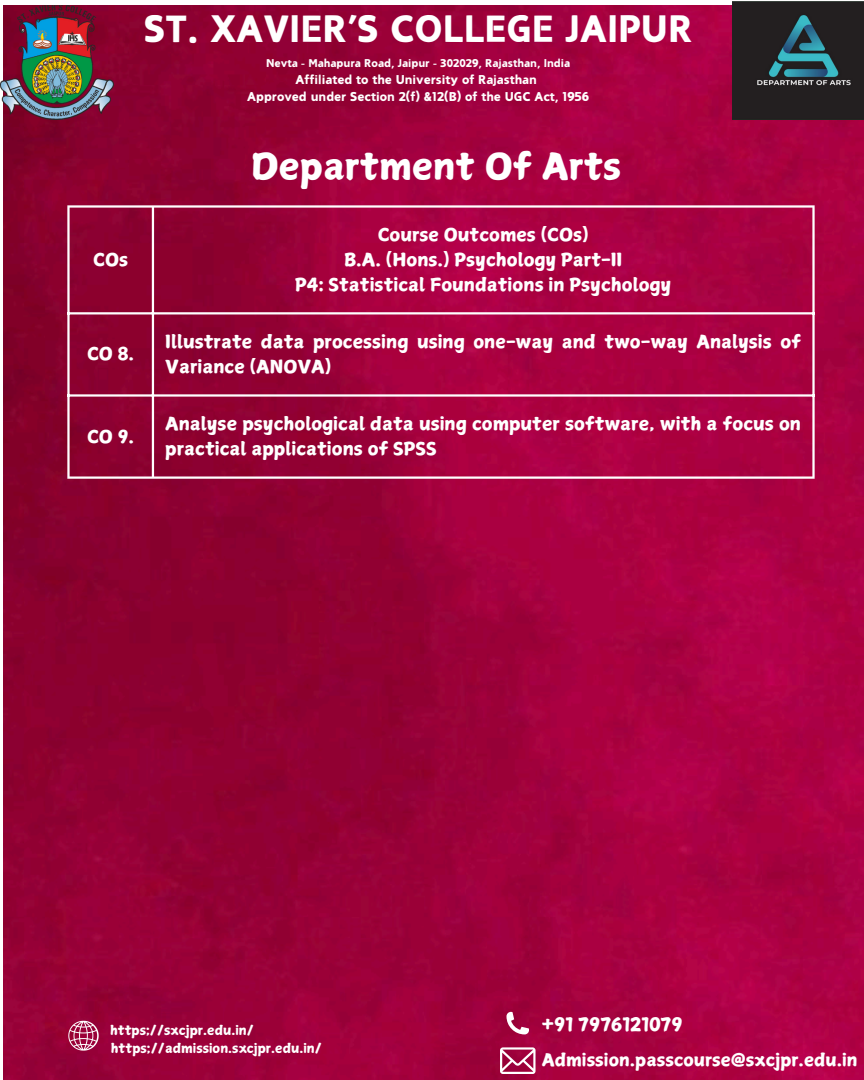
<style>
.page{position:relative;width:864px;height:1080px;background:#fff}
.page>*{position:absolute;margin:0;border:0;box-sizing:border-box;transform-origin:0 0}
.t1{font:900 38.17px "Canva Dainty";color:#fff}
.t2{font:36px "Canva Surname Fu";color:#fff}
.t3{font:18.75px "Canva Surname Fu";color:#fff}
.t4{font:18px/24.8px "Canva Surname Fu";color:#fff}
.t5{font:17.25px "Canva Surname Fu";color:#fff}
.t6{font:900 12.83px "Canva Dainty";color:#fff}
.t7{font:12.75px/17.4px "Canva Surname Fu";color:#fff}
.t8{font:900 11.32px "Canva Dainty";color:#fff}
</style>
<div class="page">
<img style="left:3px;top:6px;width:861px;height:1074px">
<img style="left:0;top:6px;width:114px;height:114px">
<img style="left:732px;top:1px;width:132px;height:118px">
<hr style="left:67px;top:208px;width:3px;height:268px;background:#fff">
<hr style="left:152px;top:208px;width:2px;height:268px;background:#fff">
<hr style="left:812px;top:208px;width:3px;height:268px;background:#fff">
<hr style="left:67px;top:205px;width:748px;height:3px;background:#fff">
<hr style="left:67px;top:312px;width:748px;height:2px;background:#fff">
<hr style="left:67px;top:394px;width:748px;height:3px;background:#fff">
<hr style="left:67px;top:476px;width:748px;height:3px;background:#fff">
<svg style="left:506px;top:1012px;width:23px;height:22px"></svg>
<svg style="left:500px;top:1047px;width:35px;height:27px"></svg>
<svg style="left:68px;top:1021px;width:31px;height:30px"></svg>
<p class="t1" style="left:144px;top:9px;width:550px">ST. XAVIER’S COLLEGE JAIPUR</p>
<p class="t8" style="left:266px;top:57px;width:306px">Nevta - Mahapura Road, Jaipur - 302029, Rajasthan, India</p>
<p class="t6" style="left:296px;top:73px;width:243px">Affiliated to the University of Rajasthan</p>
<p class="t6" style="left:247px;top:90px;width:343px">Approved under Section 2(f) &amp;12(B) of the UGC Act, 1956</p>
<p class="t4" style="left:93px;top:247px;width:36px">COs</p>
<h1 class="t4" style="left:87px;top:342px;width:49px">CO 8.</h1>
<p class="t4" style="left:87px;top:424px;width:49px">CO 9.</p>
<p class="t2" style="left:251px;top:148px;width:372px">Department Of Arts</p>
<p class="t4" style="left:378px;top:222px;width:212px">Course Outcomes (COs)</p>
<p class="t4" style="left:344px;top:247px;width:280px">B.A. (Hons.) Psychology Part-II</p>
<p class="t4" style="left:295px;top:272px;width:378px">P4: Statistical Foundations in Psychology</p>
<p class="t4" style="left:165px;top:329px;width:637px">Illustrate data processing using one-way and two-way Analysis of<br>Variance (ANOVA)</p>
<p class="t4" style="left:165px;top:411px;width:637px">Analyse psychological data using computer software, with a focus on practical applications of SPSS</p>
<p class="t7" style="left:110px;top:1022px;width:213px">https;//sxcjpr.edu.in/ https;//admission.sxcjpr.edu.in/</p>
<p class="t3" style="left:542px;top:1015px;width:142px">+91 7976121079</p>
<p class="t5" style="left:542px;top:1051px;width:317px">Admission.passcourse@sxcjpr.edu.in</p>
</div>
